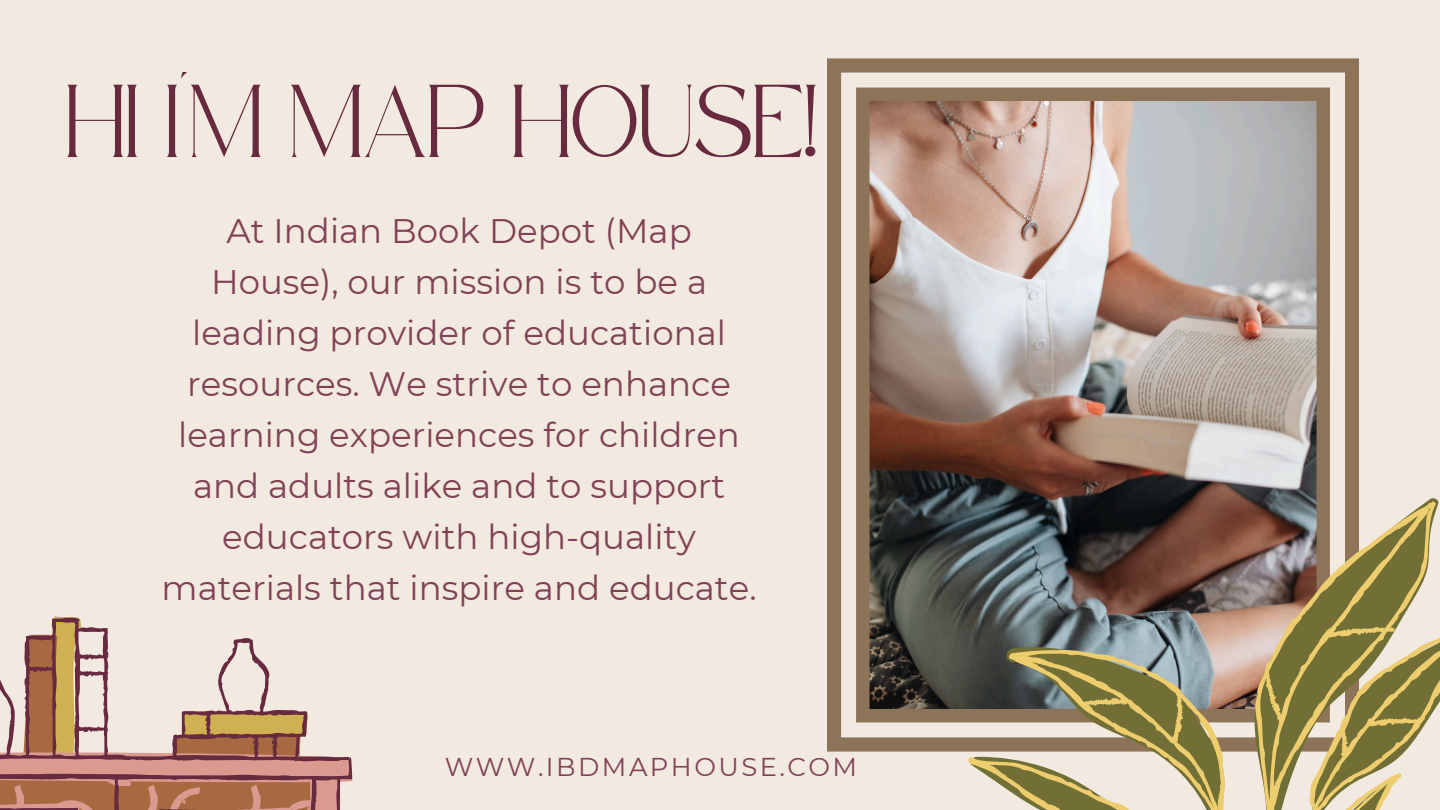
<style>
.page{position:relative;width:1440px;height:810px;background:#f2e9e1}
.page>*{position:absolute;margin:0;border:0;box-sizing:border-box;transform-origin:0 0}
.t1{font:50.5px "Safira March";color:#672a3f}
.t2{font:34px/51px "Montserrat";color:#814256;text-align:center}
.t3{font:25.8px "Montserrat";letter-spacing:.095em;color:#814256}
</style>
<div class="page">
<img style="left:827px;top:58px;width:532px;height:694px">
<svg style="left:0;top:616px;width:353px;height:194px"></svg>
<svg style="left:1254px;top:497px;width:185px;height:122px"></svg>
<svg style="left:1255px;top:501px;width:181px;height:118px"></svg>
<svg style="left:1270px;top:503px;width:163px;height:116px"></svg>
<svg style="left:968px;top:619px;width:472px;height:191px"></svg>
<h1 class="t1" style="left:66px;top:110px;width:754px">HI I'M MAP HOUSE!</h1>
<h2 class="t2" style="left:162px;top:205px;width:597px">At Indian Book Depot (Map<br>House), our mission is to be a leading provider of educational resources. We strive to enhance learning experiences for children and adults alike and to support educators with high-quality materials that inspire and educate.</h2>
<p class="t3" style="left:445px;top:751px;width:414px">WWW.IBDMAPHOUSE.COM</p>
</div>
